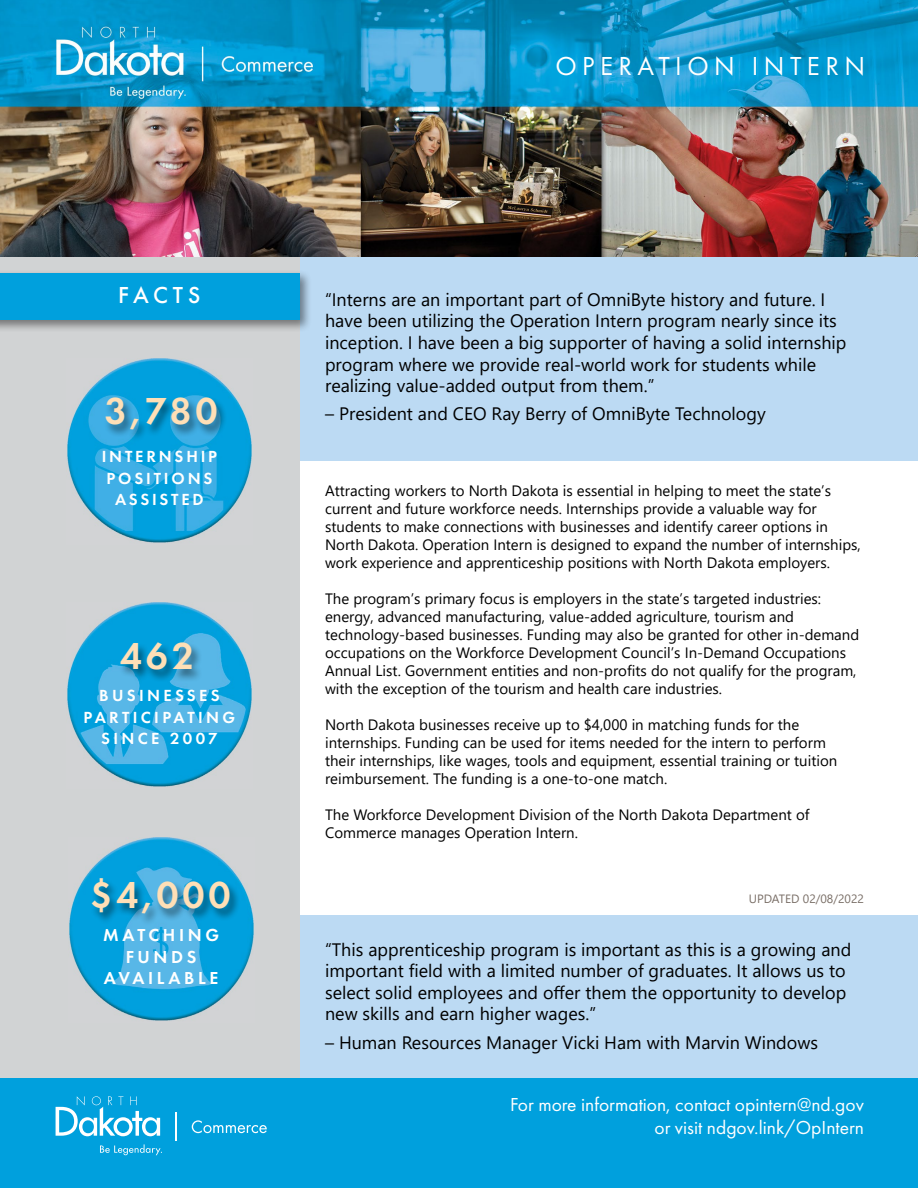
<style>
.page{position:relative;width:918px;height:1188px;background:#fff}
.page>*{position:absolute;margin:0;border:0;box-sizing:border-box;transform-origin:0 0}
.t1{font:600 39px "Futura PT";letter-spacing:.1em;color:#ffdfb6}
.t2{font:27px "Futura PT";letter-spacing:.2em;color:#fff}
.t3{font:500 24px "Futura PT";letter-spacing:.19em;color:#fff}
.t4{font:19.5px/23.4px "Futura PT";color:#fff;text-align:right}
.t5{font:18px/21.6px "Segoe UI";color:#000}
.t6{font:600 18px/21.5px "Futura PT";letter-spacing:.2em;color:#fff;text-align:center}
.t7{font:600 16.65px/21.5px "Futura PT";letter-spacing:.2em;color:#fff;text-align:center}
.t8{font:600 16.65px/21.5px "Futura PT";letter-spacing:.17em;color:#fff;text-align:center}
.t9{font:15px/18px "Segoe UI";color:#000}
.t10{font:12px "Segoe UI";color:#796e66}
</style>
<div class="page">
<div style="left:278px;top:256px;width:640px;height:205px;background:#bcdaf3"></div>
<div style="left:278px;top:916px;width:640px;height:175px;background:#bcdaf3"></div>
<div style="left:0;top:175px;width:300px;height:1013px;background:#d1d3d4"></div>
<img style="left:0;top:0;width:918px;height:256px">
<div style="left:0;top:270px;width:313px;height:62px;background:#000;opacity:.45"></div>
<div style="left:0;top:273px;width:300px;height:47px;background:#00a0dd"></div>
<img style="left:69px;top:837px;width:185px;height:184px">
<img style="left:67px;top:603px;width:185px;height:184px">
<img style="left:67px;top:359px;width:185px;height:184px">
<div style="left:104px;top:397px;width:124px;height:45px;background:#000;opacity:.5"></div>
<div style="left:118px;top:642px;width:85px;height:41px;background:#000;opacity:.5"></div>
<div style="left:90px;top:878px;width:151px;height:48px;background:#000;opacity:.5"></div>
<div style="left:0;top:1079px;width:918px;height:109px;background:#00a0dd"></div>
<svg style="left:100px;top:1144px;width:62px;height:11px"></svg>
<svg style="left:56px;top:1096px;width:104px;height:40px"></svg>
<svg style="left:192px;top:1120px;width:75px;height:13px"></svg>
<hr style="left:175px;top:1113px;width:2px;height:28px;background:#fff">
<h3 class="t3" style="left:118px;top:281px;width:84px">FACTS</h3>
<h1 class="t1" style="left:105px;top:387px;width:114px">3,780</h1>
<p class="t8" style="left:102px;top:446px;width:117px">INTERNSHIP<br>POSITIONS<br>ASSISTED</p>
<h1 class="t1" style="left:120px;top:632px;width:76px">462</h1>
<p class="t7" style="left:83px;top:685px;width:153px">BUSINESSES<br>PARTICIPATING<br>SINCE 2007</p>
<h1 class="t1" style="left:90px;top:871px;width:142px">$4,000</h1>
<p class="t6" style="left:103px;top:924px;width:117px">MATCHING<br>FUNDS<br>AVAILABLE</p>
<h2 class="t2" style="left:555px;top:50px;width:311px">OPERATION INTERN</h2>
<p class="t5" style="left:325px;top:287px;width:523px">“Interns are an important part of OmniByte history and future. I have been utilizing the Operation Intern program nearly since its inception. I have been a big supporter of having a solid internship program where we provide real-world work for students while realizing value-added output from them.”</p>
<p class="t5" style="left:325px;top:402px;width:442px">– President and CEO Ray Berry of OmniByte Technology</p>
<p class="t9" style="left:325px;top:480px;width:537px">Attracting workers to North Dakota is essential in helping to meet the state’s current and future workforce needs. Internships provide a valuable way for students to make connections with businesses and identify career options in North Dakota. Operation Intern is designed to expand the number of internships, work experience and apprenticeship positions with North Dakota employers.</p>
<p class="t9" style="left:325px;top:588px;width:536px">The program’s primary focus is employers in the state’s targeted industries: energy, advanced manufacturing, value-added agriculture, tourism and technology-based businesses. Funding may also be granted for other in-demand occupations on the Workforce Development Council’s In-Demand Occupations Annual List. Government entities and non-profits do not qualify for the program, with the exception of the tourism and health care industries.</p>
<p class="t9" style="left:325px;top:714px;width:514px">North Dakota businesses receive up to $4,000 in matching funds for the internships. Funding can be used for items needed for the intern to perform their internships, like wages, tools and equipment, essential training or tuition reimbursement. The funding is a one-to-one match.</p>
<p class="t9" style="left:325px;top:804px;width:486px">The Workforce Development Division of the North Dakota Department of<br>Commerce manages Operation Intern.</p>
<p class="t10" style="left:749px;top:887px;width:117px">UPDATED 02/08/2022</p>
<p class="t5" style="left:325px;top:937px;width:528px">“This apprenticeship program is important as this is a growing and important field with a limited number of graduates. It allows us to select solid employees and offer them the opportunity to develop new skills and earn higher wages.”</p>
<p class="t5" style="left:325px;top:1030px;width:495px">– Human Resources Manager Vicki Ham with Marvin Windows</p>
<h3 class="t4" style="left:510px;top:1092px;width:355px">For more information, contact opintern@nd.gov or visit ndgov.link/OpIntern</h3>
</div>
